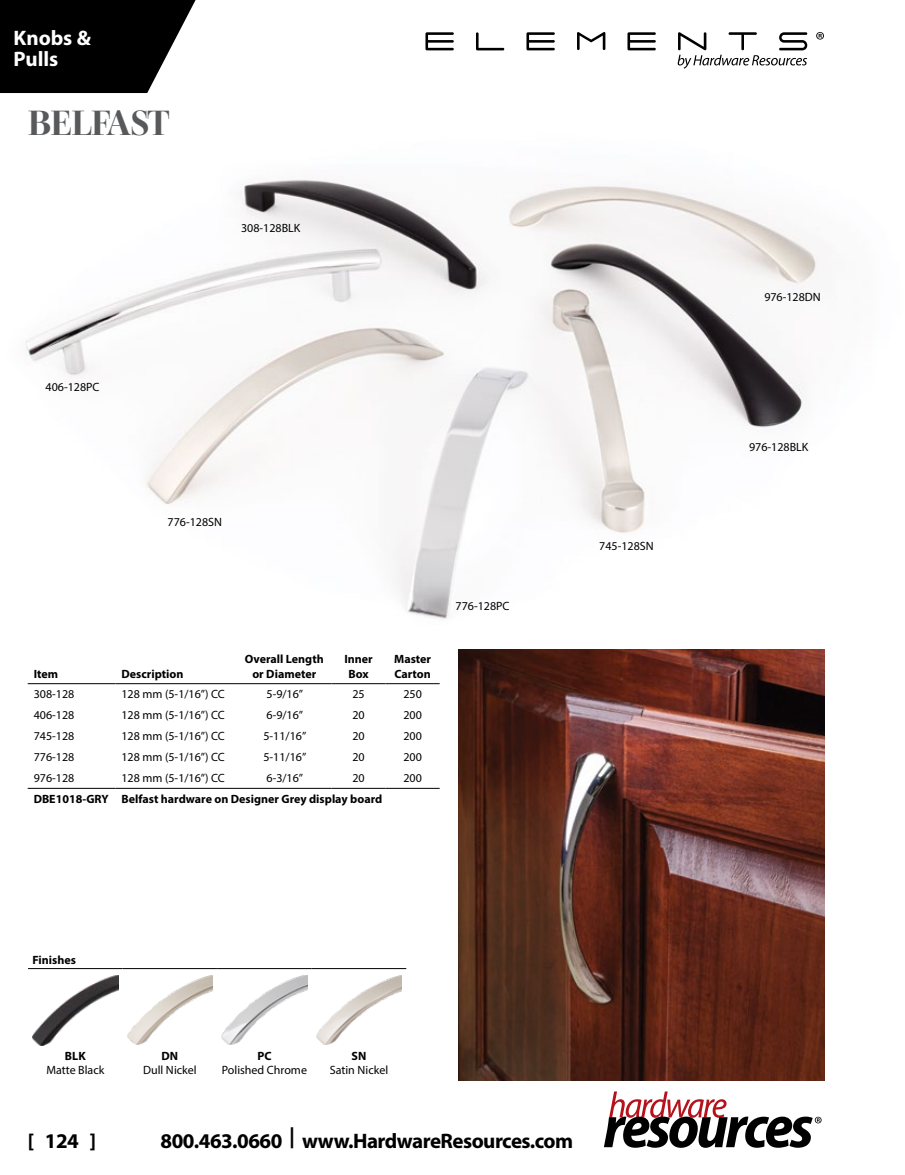
<style>
.page{position:relative;width:905px;height:1175px;background:#fff}
.page>*{position:absolute;margin:0;border:0;box-sizing:border-box;transform-origin:0 0}
.t1{font:700 36px "Mencken Std Head";letter-spacing:-.03em;color:#58595b}
.t2{font:700 21px "Myriad Pro";letter-spacing:-.025em;color:#000}
.t3{font:700 21px/21px "Myriad Pro";letter-spacing:-.005em;color:#fff}
.t4{font:12px "Myriad Pro";color:#000}
.t5{font:700 12px/14.4px "Myriad Pro";color:#000;text-align:center}
</style>
<div class="page">
<svg style="left:604px;top:1091px;width:217px;height:56px"></svg>
<svg style="left:425px;top:32px;width:29px;height:18px"></svg>
<svg style="left:476px;top:32px;width:28px;height:18px"></svg>
<svg style="left:526px;top:32px;width:28px;height:18px"></svg>
<svg style="left:577px;top:32px;width:28px;height:18px"></svg>
<svg style="left:627px;top:32px;width:28px;height:18px"></svg>
<svg style="left:677px;top:32px;width:130px;height:37px"></svg>
<svg style="left:816px;top:32px;width:8px;height:8px"></svg>
<svg style="left:0;top:0;width:196px;height:93px;background:#1e1e1e"></svg>
<hr style="left:28px;top:968px;width:95px;height:1px;background:#000">
<hr style="left:123px;top:968px;width:94px;height:1px;background:#000">
<hr style="left:217px;top:968px;width:95px;height:1px;background:#000">
<hr style="left:312px;top:968px;width:94px;height:1px;background:#000">
<img style="left:33px;top:975px;width:85px;height:70px">
<img style="left:127px;top:975px;width:85px;height:69px">
<img style="left:221px;top:975px;width:86px;height:69px">
<img style="left:316px;top:975px;width:86px;height:69px">
<img style="left:25px;top:179px;width:794px;height:440px">
<hr style="left:28px;top:683px;width:87px;height:1px;background:#000">
<hr style="left:115px;top:683px;width:122px;height:1px;background:#000">
<hr style="left:237px;top:683px;width:94px;height:1px;background:#000">
<hr style="left:331px;top:683px;width:54px;height:1px;background:#000">
<hr style="left:385px;top:683px;width:54px;height:1px;background:#000">
<hr style="left:28px;top:788px;width:87px;height:1px;background:#000">
<hr style="left:115px;top:788px;width:122px;height:1px;background:#000">
<hr style="left:237px;top:788px;width:94px;height:1px;background:#000">
<hr style="left:331px;top:788px;width:54px;height:1px;background:#000">
<hr style="left:385px;top:788px;width:54px;height:1px;background:#000">
<img style="left:458px;top:649px;width:366px;height:431px">
<h2 class="t3" style="left:14px;top:27px;width:79px">Knobs &amp;<br>Pulls</h2>
<h1 class="t1" style="left:28px;top:102px;width:144px">BELFAST</h1>
<p class="t4" style="left:241px;top:221px;width:61px">308-128BLK</p>
<p class="t4" style="left:46px;top:380px;width:55px">406-128PC</p>
<p class="t4" style="left:168px;top:515px;width:56px">776-128SN</p>
<p class="t5" style="left:34px;top:666px;width:26px">Item</p>
<p class="t5" style="left:121px;top:666px;width:63px">Description</p>
<p class="t5" style="left:245px;top:651px;width:80px">Overall Length or Diameter</p>
<p class="t5" style="left:344px;top:651px;width:30px">Inner<br>Box</p>
<p class="t5" style="left:394px;top:651px;width:38px;text-align:left">Master<br>Carton</p>
<p class="t4" style="left:34px;top:686px;width:42px">308-128</p>
<p class="t4" style="left:121px;top:686px;width:105px">128 mm (5-1/16”) CC</p>
<p class="t4" style="left:266px;top:686px;width:38px">5-9/16”</p>
<p class="t4" style="left:352px;top:686px;width:14px">25</p>
<p class="t4" style="left:403px;top:686px;width:20px">250</p>
<p class="t4" style="left:34px;top:707px;width:42px">406-128</p>
<p class="t4" style="left:121px;top:707px;width:105px">128 mm (5-1/16”) CC</p>
<p class="t4" style="left:266px;top:707px;width:38px">6-9/16”</p>
<p class="t4" style="left:352px;top:707px;width:14px">20</p>
<p class="t4" style="left:403px;top:707px;width:20px">200</p>
<p class="t4" style="left:34px;top:728px;width:42px">745-128</p>
<p class="t4" style="left:121px;top:728px;width:105px">128 mm (5-1/16”) CC</p>
<p class="t4" style="left:263px;top:728px;width:44px">5-11/16”</p>
<p class="t4" style="left:352px;top:728px;width:14px">20</p>
<p class="t4" style="left:403px;top:728px;width:20px">200</p>
<p class="t4" style="left:34px;top:749px;width:42px">776-128</p>
<p class="t4" style="left:121px;top:749px;width:105px">128 mm (5-1/16”) CC</p>
<p class="t4" style="left:263px;top:749px;width:44px">5-11/16”</p>
<p class="t4" style="left:352px;top:749px;width:14px">20</p>
<p class="t4" style="left:403px;top:749px;width:20px">200</p>
<p class="t4" style="left:34px;top:770px;width:42px">976-128</p>
<p class="t4" style="left:121px;top:770px;width:105px">128 mm (5-1/16”) CC</p>
<p class="t4" style="left:266px;top:770px;width:38px">6-3/16”</p>
<p class="t4" style="left:352px;top:770px;width:14px">20</p>
<p class="t4" style="left:403px;top:770px;width:20px">200</p>
<p class="t5" style="left:34px;top:791px;width:350px">DBE1018-GRY Belfast hardware on Designer Grey display board</p>
<p class="t4" style="left:455px;top:598px;width:55px">776-128PC</p>
<p class="t4" style="left:599px;top:538px;width:56px">745-128SN</p>
<p class="t5" style="left:33px;top:952px;width:45px">Finishes</p>
<p class="t5" style="left:65px;top:1048px;width:22px">BLK</p>
<p class="t4" style="left:46px;top:1063px;width:60px">Matte Black</p>
<h2 class="t2" style="left:28px;top:1127px;width:70px">[ 124 ]</h2>
<p class="t5" style="left:161px;top:1048px;width:18px">DN</p>
<p class="t4" style="left:143px;top:1063px;width:55px">Dull Nickel</p>
<p class="t5" style="left:257px;top:1048px;width:16px">PC</p>
<p class="t4" style="left:222px;top:1063px;width:87px">Polished Chrome</p>
<p class="t5" style="left:351px;top:1048px;width:16px">SN</p>
<p class="t4" style="left:330px;top:1063px;width:60px">Satin Nickel</p>
<h2 class="t2" style="left:160px;top:1127px;width:414px">800.463.0660 | www.HardwareResources.com</h2>
<p class="t4" style="left:764px;top:289px;width:58px">976-128DN</p>
<p class="t4" style="left:749px;top:439px;width:61px">976-128BLK</p>
</div>
